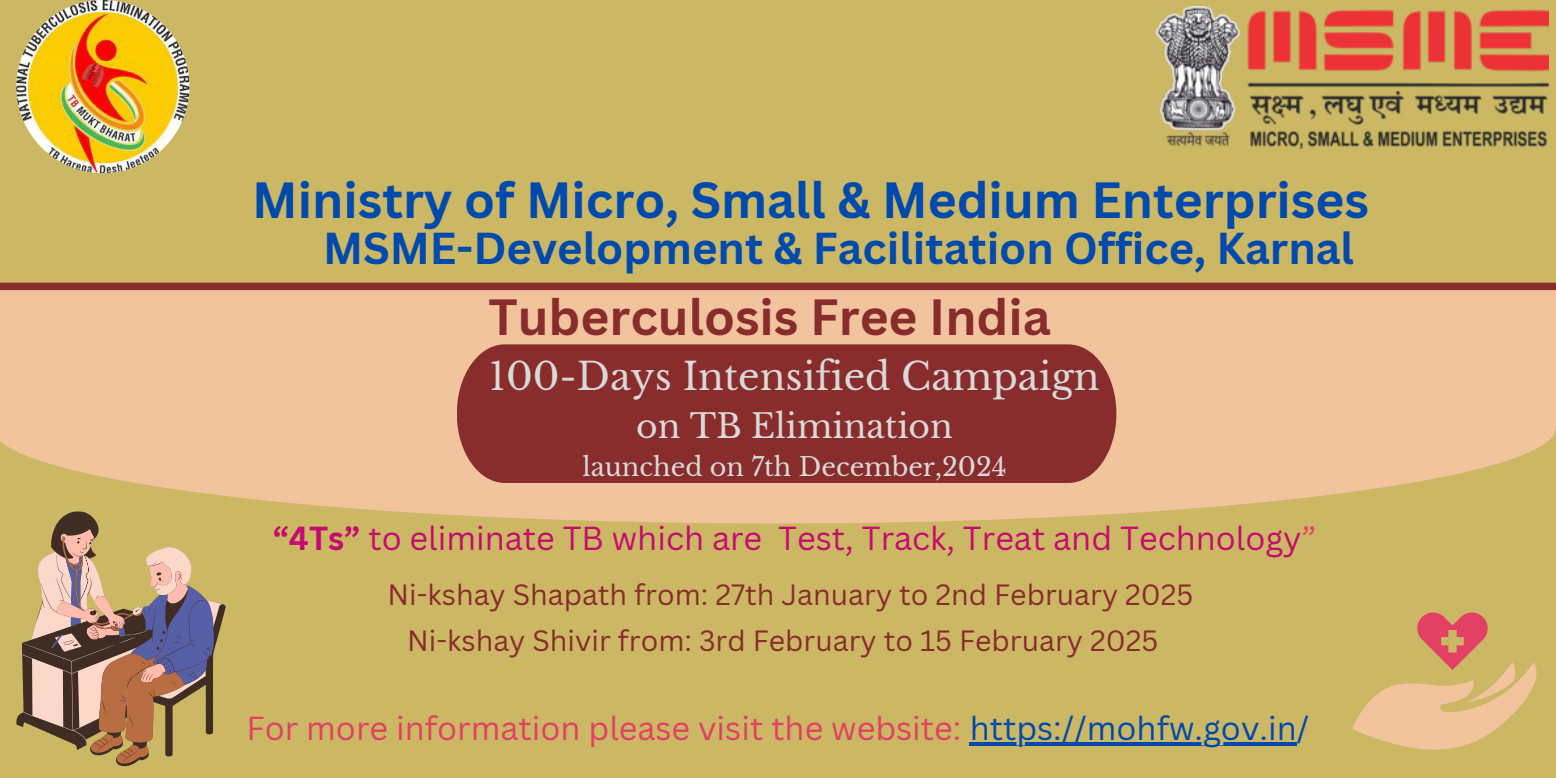
<style>
.page{position:relative;width:1556px;height:778px;background:#fff}
.page>*{position:absolute;margin:0;border:0;box-sizing:border-box;transform-origin:0 0}
.t1{font:700 49.5px "Canva Sans";color:#004aad}
.t2{font:700 49.5px "Canva Sans";color:#892c2c}
.t3{font:700 43.5px "Canva Sans";color:#004aad}
.t4{font:37.5px "Libre Baskerville";color:#d9d9d9}
.t5{font:33px "Libre Baskerville";color:#d9d9d9}
.t6{font:32.4px "Canva Sans";color:#e24065}
.t7{font:32.4px "Canva Sans";color:#c60b70}
.t8{font:28.5px "Canva Sans";color:#892c2c}
.t9{font:25.5px "Libre Baskerville";color:#d9d9d9}
.s1{font-weight:700}
.s2{color:#e24065}
.s3{color:#004aad}
</style>
<div class="page">
<div style="left:0;top:0;width:1555px;height:778px;background:#cbb764"></div>
<svg style="left:0;top:290px;width:1555px;height:233px;background:#ecc297"></svg>
<div style="left:457px;top:344px;width:659px;height:139px;background:#892c2c"></div>
<div style="left:0;top:283px;width:1555px;height:7px;background:#892c2c"></div>
<img style="left:1156px;top:7px;width:391px;height:142px">
<svg style="left:16px;top:511px;width:210px;height:255px"></svg>
<svg style="left:21px;top:529px;width:201px;height:234px"></svg>
<img style="left:16px;top:0;width:173px;height:173px;border-radius:50%">
<svg style="left:1352px;top:612px;width:185px;height:138px"></svg>
<hr style="left:969px;top:742px;width:327px;height:3px;background:#004aad">
<h2 class="t1" style="left:252px;top:165px;width:1118px">Ministry of Micro, Small &amp; Medium Enterprises</h2>
<p class="t3" style="left:323px;top:218px;width:1032px">MSME-Development &amp; Facilitation Office, Karnal</p>
<p class="t2" style="left:488px;top:282px;width:564px">Tuberculosis Free India</p>
<h1 class="t4" style="left:489px;top:354px;width:612px">100-Days Intensified Campaign</h1>
<h1 class="t5" style="left:636px;top:406px;width:318px">on TB Elimination</h1>
<h1 class="t9" style="left:582px;top:451px;width:426px">launched on 7th December,2024</h1>
<p class="t7" style="left:273px;top:515px;width:1044px"><span class="s1">“4Ts”</span> to eliminate TB which are Test, Track, Treat and Technology<span class="s2">”</span></p>
<h3 class="t8" style="left:387px;top:574px;width:807px">Ni-kshay Shapath from: 27th January to 2nd February 2025</h3>
<h1 class="t8" style="left:407px;top:621px;width:752px">Ni-kshay Shivir from: 3rd February to 15 February 2025</h1>
<h4 class="t6" style="left:246px;top:705px;width:1064px">For more information please visit the website: <span class="s3">https://mohfw.gov.in/</span></h4>
</div>
